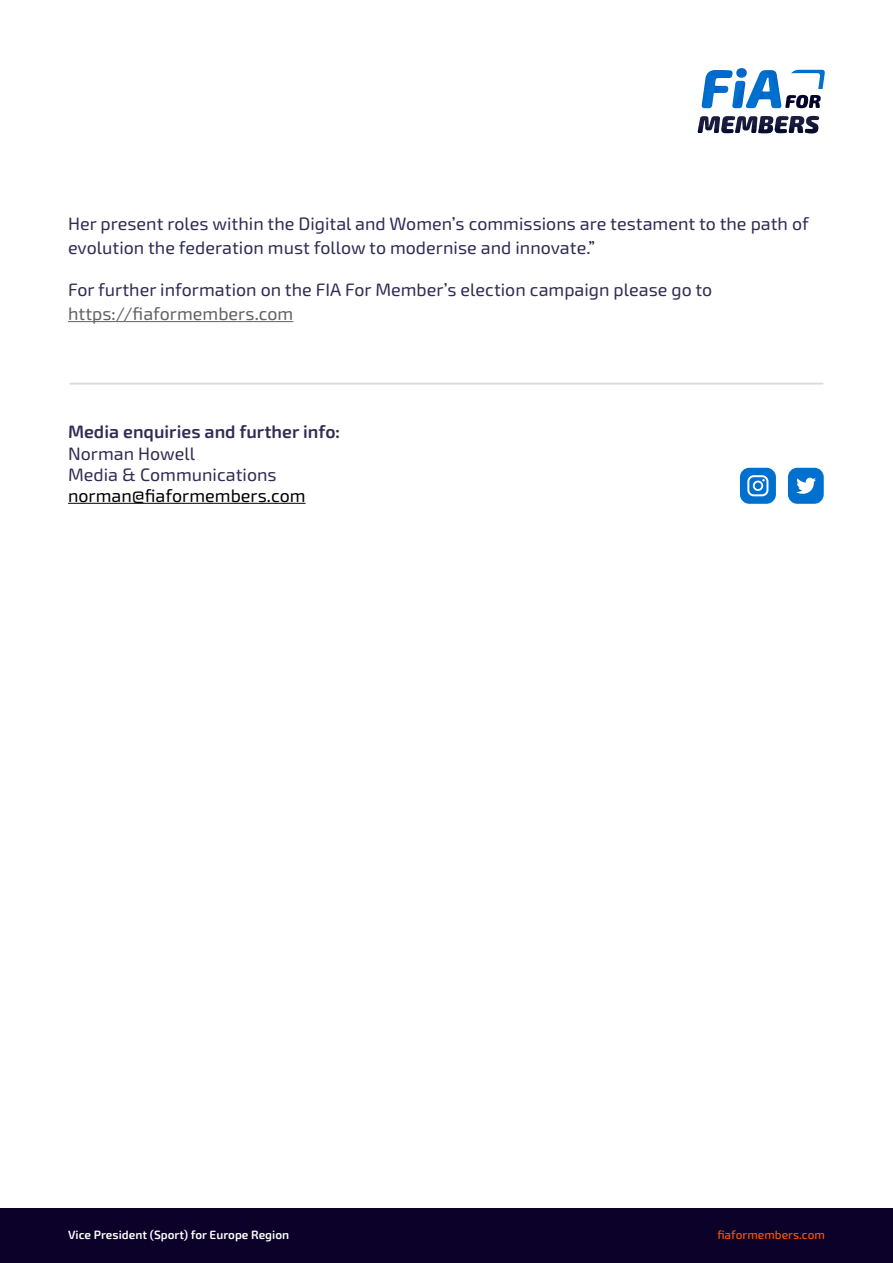
<style>
.page{position:relative;width:893px;height:1263px;background:#fff}
.page>*{position:absolute;margin:0;border:0;box-sizing:border-box;transform-origin:0 0}
.t1{font:18px/24px "Exo Soft";color:#2f2d54}
.t2{font:600 18px "Exo Soft";color:#2f2d54}
.t3{font:18px "Exo Soft";color:#646363}
.t4{font:18px "Exo Soft";color:#000}
.t5{font:600 12px "Exo Soft";color:#fff}
.t6{font:500 12px "Exo Soft";color:#ff5200}
</style>
<div class="page">
<div style="left:0;top:1209px;width:893px;height:54px;background:#0c0229"></div>
<hr style="left:68px;top:321px;width:225px;height:1px;background:#646363">
<svg style="left:698px;top:116px;width:121px;height:17px"></svg>
<svg style="left:701px;top:68px;width:124px;height:40px"></svg>
<hr style="left:70px;top:383px;width:753px;height:2px;background:#0c0229">
<hr style="left:68px;top:503px;width:238px;height:1px;background:#000">
<div style="left:740px;top:468px;width:36px;height:36px;background:#0070ce;border-radius:9px"></div>
<svg style="left:747px;top:475px;width:21px;height:21px"></svg>
<div style="left:788px;top:468px;width:36px;height:36px;background:#0070ce;border-radius:9px"></div>
<svg style="left:796px;top:478px;width:20px;height:16px"></svg>
<p class="t1" style="left:68px;top:212px;width:742px">Her present roles within the Digital and Women’s commissions are testament to the path of evolution the federation must follow to modernise and innovate.”</p>
<p class="t1" style="left:68px;top:278px;width:646px">For further information on the FIA For Member’s election campaign please go to</p>
<p class="t3" style="left:68px;top:303px;width:227px">https://fiaformembers.com</p>
<p class="t2" style="left:68px;top:422px;width:274px">Media enquiries and further info:</p>
<p class="t1" style="left:68px;top:443px;width:210px;line-height:21px">Norman Howell<br>Media &amp; Communications</p>
<p class="t4" style="left:68px;top:485px;width:239px">norman@fiaformembers.com</p>
<p class="t5" style="left:68px;top:1227px;width:223px">Vice President (Sport) for Europe Region</p>
<p class="t6" style="left:717px;top:1227px;width:109px">fiaformembers.com</p>
</div>
